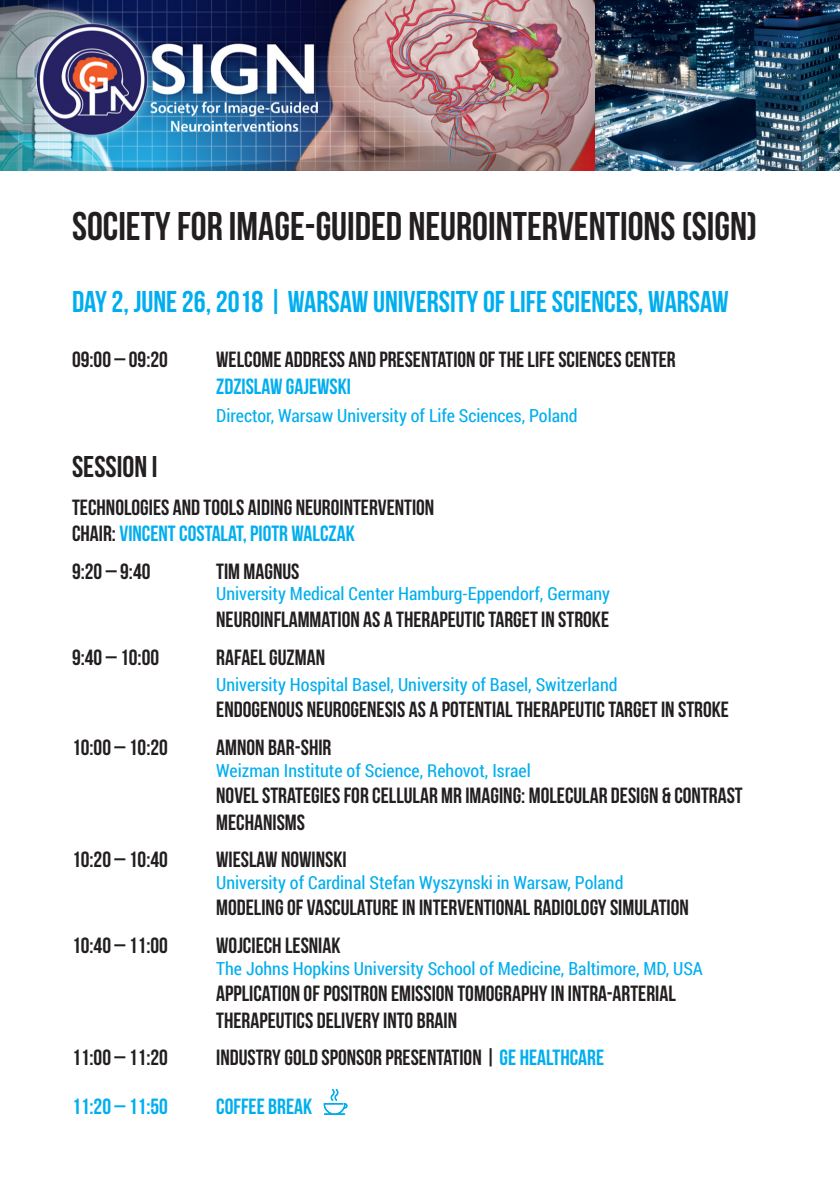
<style>
.page{position:relative;width:840px;height:1191px;background:#fff}
.page>*{position:absolute;margin:0;border:0;box-sizing:border-box;transform-origin:0 0}
.t1{font:40px "Bebas Neue";color:#231f20}
.t2{font:30px "Bebas Neue";color:#00aeef}
.t3{font:30px "Bebas Neue";color:#231f20}
.t4{font:22px/26.4px "Bebas Neue";color:#231f20}
.t5{font:22px "Bebas Neue";color:#00aeef}
.t6{font:18px "Roboto Condensed";color:#00aeef}
.s1{color:#00aeef}
</style>
<div class="page">
<img style="left:0;top:0;width:839px;height:170px">
<svg style="left:323px;top:1088px;width:25px;height:27px"></svg>
<p class="t1" style="left:72px;top:204px;width:686px">SOCIETY FOR IMAGE-GUIDED NEUROINTERVENTIONS (SIGN)</p>
<p class="t2" style="left:72px;top:285px;width:658px">DAY 2, JUNE 26, 2018 | WARSAW UNIVERSITY OF LIFE SCIENCES, WARSAW</p>
<p class="t4" style="left:72px;top:346px;width:97px">09:00 – 09:20</p>
<p class="t4" style="left:216px;top:346px;width:461px">WELCOME ADDRESS AND PRESENTATION OF THE LIFE SCIENCES CENTER<br><span class="s1">ZDZISLAW GAJEWSKI</span></p>
<p class="t6" style="left:216px;top:403px;width:363px">Director, Warsaw University of Life Sciences, Poland</p>
<p class="t3" style="left:72px;top:450px;width:87px">SESSION I</p>
<p class="t4" style="left:72px;top:493px;width:363px">TECHNOLOGIES AND TOOLS AIDING NEUROINTERVENTION<br>CHAIR: <span class="s1">VINCENT COSTALAT, PIOTR WALCZAK</span></p>
<p class="t4" style="left:72px;top:558px;width:80px">9:20 – 9:40</p>
<p class="t4" style="left:216px;top:558px;width:85px">TIM MAGNUS</p>
<p class="t6" style="left:216px;top:581px;width:395px">University Medical Center Hamburg-Eppendorf, Germany</p>
<p class="t4" style="left:216px;top:606px;width:394px">NEUROINFLAMMATION AS A THERAPEUTIC TARGET IN STROKE</p>
<p class="t4" style="left:72px;top:643px;width:88px">9:40 – 10:00</p>
<p class="t4" style="left:216px;top:643px;width:110px">RAFAEL GUZMAN</p>
<p class="t6" style="left:216px;top:672px;width:402px">University Hospital Basel, University of Basel, Switzerland</p>
<p class="t4" style="left:216px;top:696px;width:514px">ENDOGENOUS NEUROGENESIS AS A POTENTIAL THERAPEUTIC TARGET IN STROKE</p>
<p class="t4" style="left:72px;top:734px;width:97px">10:00 – 10:20</p>
<p class="t4" style="left:216px;top:734px;width:117px">AMNON BAR-SHIR</p>
<p class="t6" style="left:216px;top:758px;width:316px">Weizman Institute of Science, Rehovot, Israel</p>
<p class="t4" style="left:216px;top:782px;width:527px">NOVEL STRATEGIES FOR CELLULAR MR IMAGING: MOLECULAR DESIGN &amp; CONTRAST<br>MECHANISMS</p>
<p class="t4" style="left:72px;top:846px;width:97px">10:20 – 10:40</p>
<p class="t4" style="left:216px;top:846px;width:132px">WIESLAW NOWINSKI</p>
<p class="t6" style="left:216px;top:870px;width:408px">University of Cardinal Stefan Wyszynski in Warsaw, Poland</p>
<p class="t4" style="left:216px;top:894px;width:474px">MODELING OF VASCULATURE IN INTERVENTIONAL RADIOLOGY SIMULATION</p>
<p class="t4" style="left:72px;top:932px;width:97px">10:40 – 11:00</p>
<p class="t4" style="left:216px;top:932px;width:126px">WOJCIECH LESNIAK</p>
<p class="t6" style="left:216px;top:955px;width:488px">The Johns Hopkins University School of Medicine, Baltimore, MD, USA</p>
<p class="t4" style="left:216px;top:980px;width:461px">APPLICATION OF POSITRON EMISSION TOMOGRAPHY IN INTRA-ARTERIAL<br>THERAPEUTICS DELIVERY INTO BRAIN</p>
<p class="t4" style="left:72px;top:1044px;width:97px">11:00 – 11:20</p>
<p class="t4" style="left:216px;top:1044px;width:389px">INDUSTRY GOLD SPONSOR PRESENTATION | <span class="s1">GE HEALTHCARE</span></p>
<p class="t5" style="left:72px;top:1094px;width:97px">11:20 – 11:50</p>
<p class="t5" style="left:216px;top:1094px;width:97px">COFFEE BREAK</p>
</div>
